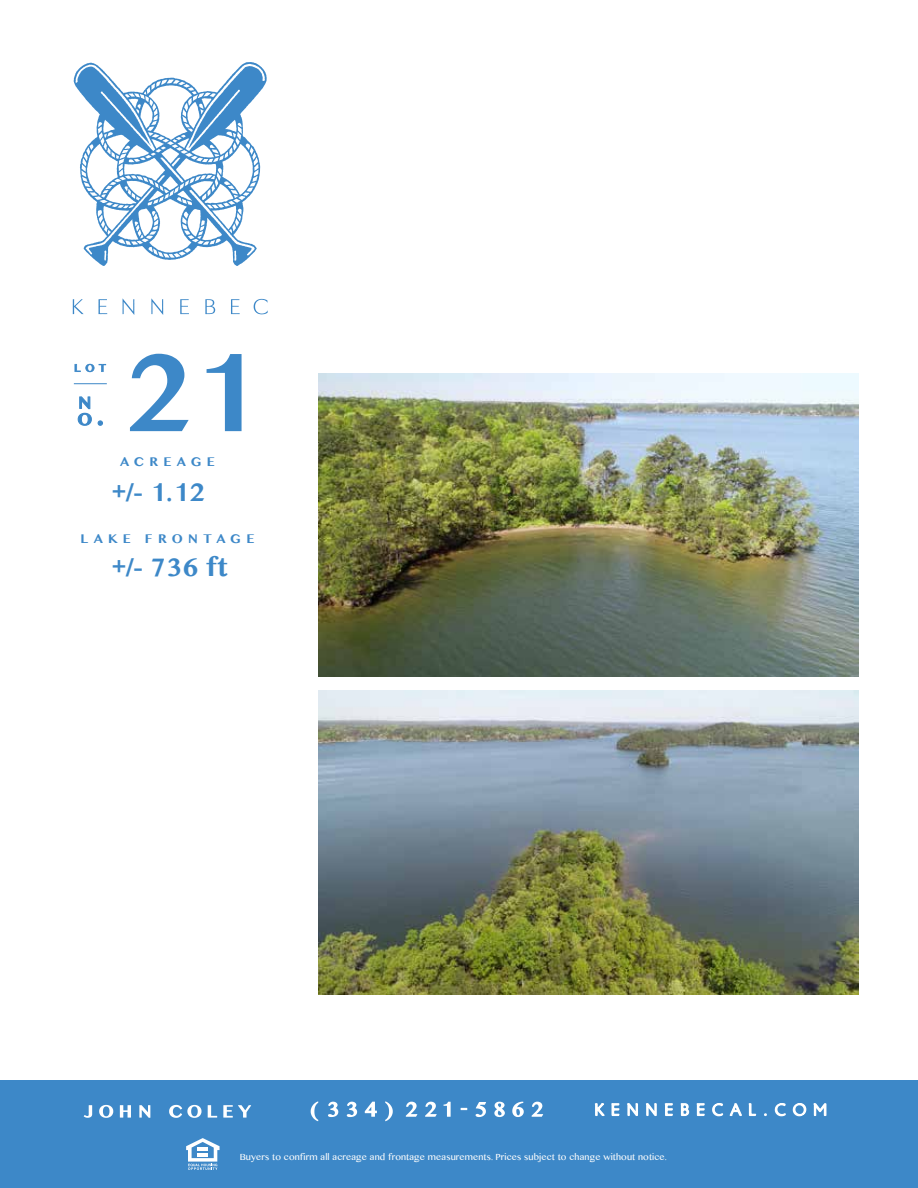
<style>
.page{position:relative;width:918px;height:1188px;background:#fff}
.page>*{position:absolute;margin:0;border:0;box-sizing:border-box;transform-origin:0 0}
.t1{font:700 130.5px "Khmer MN";color:#3d88c8}
.t2{font:700 30px "Khmer MN";color:#3d88c8}
.t3{font:700 14.55px "Khmer MN";letter-spacing:.36em;color:#3d88c8}
.t4{font:10.5px "Khmer MN";letter-spacing:.01em;color:#fff}
</style>
<div class="page">
<div style="left:0;top:1080px;width:918px;height:108px;background:#3d88c8"></div>
<svg style="left:74px;top:62px;width:193px;height:204px"></svg>
<svg style="left:73px;top:299px;width:11px;height:15px"></svg>
<svg style="left:98px;top:299px;width:9px;height:15px"></svg>
<svg style="left:123px;top:299px;width:11px;height:16px"></svg>
<svg style="left:151px;top:298px;width:12px;height:17px"></svg>
<svg style="left:180px;top:299px;width:9px;height:15px"></svg>
<svg style="left:205px;top:299px;width:10px;height:15px"></svg>
<svg style="left:231px;top:299px;width:9px;height:15px"></svg>
<svg style="left:254px;top:299px;width:14px;height:15px"></svg>
<svg style="left:595px;top:1103px;width:162px;height:14px"></svg>
<svg style="left:774px;top:1103px;width:53px;height:14px"></svg>
<svg style="left:84px;top:1105px;width:8px;height:13px"></svg>
<svg style="left:99px;top:1105px;width:14px;height:13px"></svg>
<svg style="left:120px;top:1105px;width:11px;height:13px"></svg>
<svg style="left:139px;top:1105px;width:11px;height:13px"></svg>
<svg style="left:169px;top:1105px;width:33px;height:13px"></svg>
<svg style="left:208px;top:1105px;width:9px;height:13px"></svg>
<svg style="left:223px;top:1105px;width:28px;height:13px"></svg>
<svg style="left:311px;top:1101px;width:7px;height:20px"></svg>
<svg style="left:328px;top:1102px;width:10px;height:15px"></svg>
<svg style="left:347px;top:1102px;width:10px;height:15px"></svg>
<svg style="left:365px;top:1102px;width:12px;height:15px"></svg>
<svg style="left:385px;top:1101px;width:8px;height:20px"></svg>
<svg style="left:406px;top:1102px;width:11px;height:15px"></svg>
<svg style="left:425px;top:1102px;width:12px;height:15px"></svg>
<svg style="left:444px;top:1102px;width:7px;height:15px"></svg>
<svg style="left:461px;top:1108px;width:6px;height:2px"></svg>
<svg style="left:476px;top:1102px;width:10px;height:15px"></svg>
<svg style="left:494px;top:1102px;width:11px;height:15px"></svg>
<svg style="left:512px;top:1102px;width:12px;height:15px"></svg>
<svg style="left:532px;top:1102px;width:11px;height:15px"></svg>
<svg style="left:186px;top:1138px;width:34px;height:32px"></svg>
<hr style="left:198px;top:1153px;width:10px;height:4px;background:#fff">
<svg style="left:78px;top:396px;width:14px;height:30px"></svg>
<svg style="left:98px;top:420px;width:5px;height:6px"></svg>
<svg style="left:75px;top:364px;width:31px;height:8px"></svg>
<img style="left:319px;top:373px;width:540px;height:304px">
<img style="left:319px;top:690px;width:540px;height:304px">
<h1 class="t1" style="left:123px;top:310px;width:139px">21</h1>
<h3 class="t3" style="left:120px;top:453px;width:97px">ACREAGE</h3>
<h2 class="t2" style="left:112px;top:473px;width:95px">+/- 1.12</h2>
<h3 class="t3" style="left:81px;top:530px;width:176px">LAKE FRONTAGE</h3>
<h2 class="t2" style="left:112px;top:548px;width:117px">+/- 736 ft</h2>
<p class="t4" style="left:240px;top:1150px;width:428px">Buyers to confirm all acreage and frontage measurements. Prices subject to change without notice.</p>
</div>
